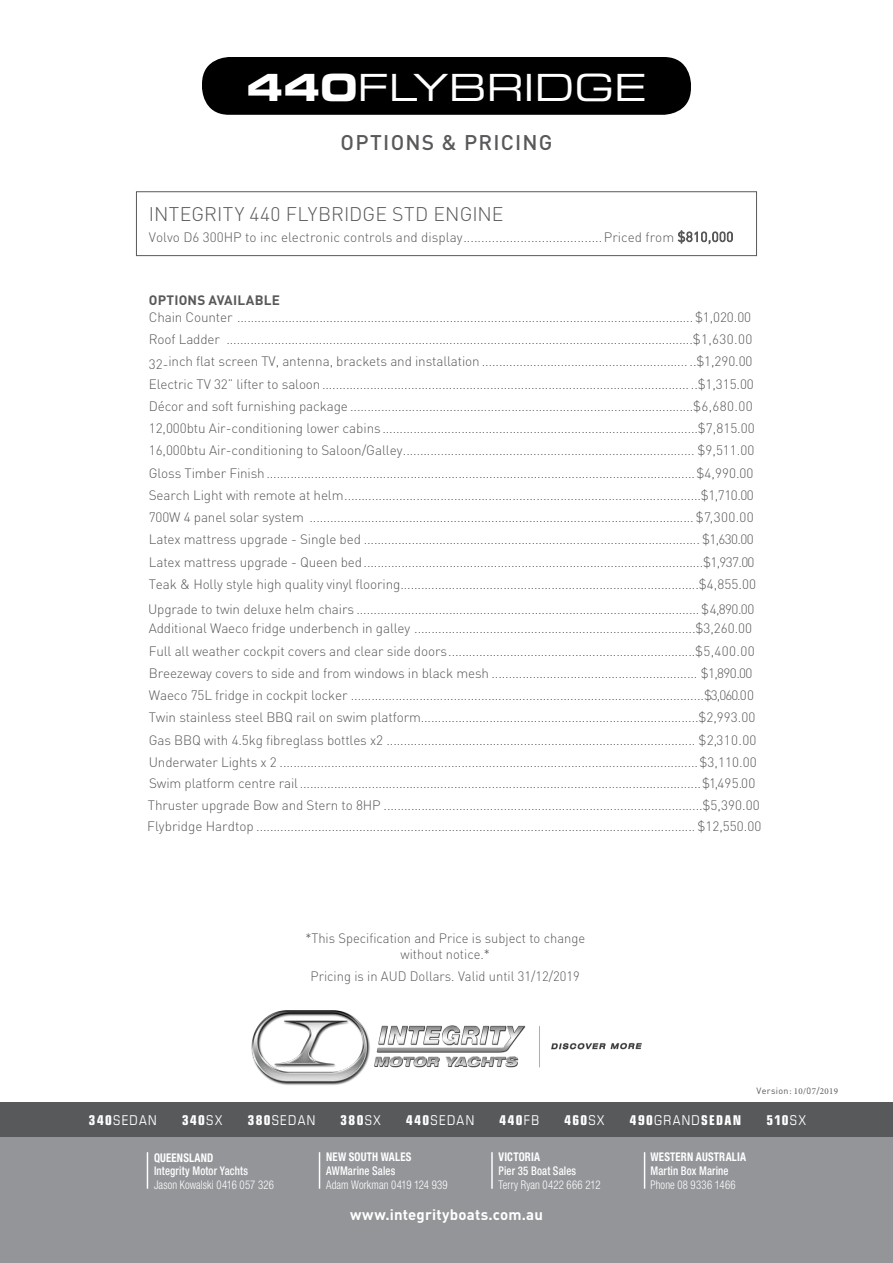
<style>
.page{position:relative;width:893px;height:1263px;background:#fff}
.page>*{position:absolute;margin:0;border:0;box-sizing:border-box;transform-origin:0 0}
.t1{font:37.5px "Eurostile Extended Two";color:#fff}
.t2{font:500 21px "DIN Pro";letter-spacing:.055em;color:#58595b}
.t3{font:300 19.5px "DIN Pro";letter-spacing:.005em;color:#58595b}
.t4{font:700 15px "DIN Pro";letter-spacing:.01em;color:#fff}
.t5{font:300 13.5px/22.2px "DIN Pro";letter-spacing:-.01em;color:#58595b}
.t6{font:300 13.5px/16.2px "DIN Pro";letter-spacing:-.01em;color:#58595b;text-align:center;scale:.96 1}
.t7{font:700 condensed 13.5px "Eurostile";letter-spacing:.1em;color:#fff}
.t8{font:condensed 13.5px "Eurostile";letter-spacing:.09em;color:#fff}
.t9{font:700 13.5px "DIN Pro";letter-spacing:.015em;color:#58595b}
.t10{font:300 condensed 12px "Helvetica Neue";letter-spacing:.01em;color:#fff;scale:.9 1}
.t11{font:500 condensed 12px "Helvetica Neue";letter-spacing:.015em;color:#fff;scale:.9 1}
.t12{font:700 condensed 12px "Helvetica Neue";letter-spacing:.02em;color:#fff;scale:.9 1}
.t13{font:9px "DIN Pro";letter-spacing:.04em;color:#58595b}
.s1{font-family:"Eurostile Bold Extended Two"}
.s2{font-family:"Minion Pro"}
.s3{font-weight:700}
.s4{font-weight:400}
</style>
<div class="page">
<div style="left:0;top:1103px;width:893px;height:34px;background:#58595b"></div>
<div style="left:0;top:1137px;width:893px;height:126px;background:#939598"></div>
<img style="left:251px;top:1010px;width:391px;height:75px">
<hr style="left:319px;top:1152px;width:1px;height:37px;background:#fff">
<hr style="left:147px;top:1152px;width:1px;height:37px;background:#fff">
<hr style="left:491px;top:1152px;width:2px;height:37px;background:#fff">
<hr style="left:644px;top:1152px;width:1px;height:37px;background:#fff">
<div style="left:136px;top:191px;width:621px;height:65px;border:1px solid #58595b"></div>
<div style="left:200px;top:56px;width:492px;height:60px;background:#000;border-radius:28px"></div>
<div style="left:199px;top:54px;width:495px;height:64px;border:3px solid #fff;border-radius:28px"></div>
<h1 class="t1" style="left:246px;top:62px;width:402px"><span class="s1">440</span>FLYBRIDGE</h1>
<h2 class="t2" style="left:341px;top:128px;width:213px">OPTIONS &amp; PRICING</h2>
<h3 class="t3" style="left:149px;top:200px;width:356px">INTEGRITY 440 FLYBRIDGE STD ENGINE</h3>
<p class="t5" style="left:149px;top:225px;width:586px">Volvo D6 300HP to inc electronic controls and display .......................................Priced from $810,000</p>
<p class="t9" style="left:149px;top:291px;width:133px">OPTIONS AVAILABLE</p>
<p class="t5" style="left:149px;top:305px;width:604px">Chain Counter .....................................................................................................................................$1,020.00</p>
<p class="t5" style="left:149px;top:327px;width:605px">Roof Ladder ........................................................................................................................................$1,630.00</p>
<p class="t5" style="left:168px;top:349px;width:586px">inch flat screen TV, antenna, brackets and installation ............................................................ ..$1,290.00</p>
<p class="t5" style="left:149px;top:371px;width:606px">Electric TV 32” lifter to saloon........................................................................................................... ..$1,315.00</p>
<p class="t5" style="left:149px;top:394px;width:605px">Décor and soft furnishing package ....................................................................................................$6,680.00</p>
<p class="t5" style="left:149px;top:416px;width:607px">12,000btu Air-conditioning lower cabins............................................................................................$7,815.00</p>
<p class="t5" style="left:149px;top:438px;width:607px">16,000btu Air-conditioning to Saloon/Galley..................................................................................... $9,511.00</p>
<p class="t5" style="left:149px;top:460px;width:606px">Gloss Timber Finish.............................................................................................................................$4,990.00</p>
<p class="t5" style="left:149px;top:483px;width:607px">Search Light with remote at helm ........................................................................................................$1,710.00</p>
<p class="t5" style="left:149px;top:505px;width:606px">700W 4 panel solar system ................................................................................................................ $7,300.00</p>
<p class="t5" style="left:149px;top:527px;width:607px">Latex mattress upgrade - Single bed .................................................................................................. $1,630.00</p>
<p class="t5" style="left:149px;top:549px;width:607px">Latex mattress upgrade - Queen bed ...................................................................................................$1,937.00</p>
<p class="t5" style="left:149px;top:572px;width:609px">Teak &amp; Holly style high quality vinyl flooring.......................................................................................$4,855.00</p>
<p class="t5" style="left:149px;top:616px;width:609px">Additional Waeco fridge underbench in galley ..................................................................................$3,260.00<br>Full all weather cockpit covers and clear side doors........................................................................$5,400.00<br>Breezeway covers to side and from windows in black mesh ............................................................ $1,890.00<br>Waeco 75L fridge in cockpit locker .......................................................................................................$3,060.00<br>Twin stainless steel BBQ rail on swim platform .................................................................................$2,993.00<br>Gas BBQ with 4.5kg fibreglass bottles x2 .......................................................................................... $2,310.00<br>Underwater Lights x 2 ..........................................................................................................................$3,110.00</p>
<p class="t5" style="left:149px;top:770px;width:608px">Swim platform centre rail .....................................................................................................................$1,495.00</p>
<p class="t5" style="left:149px;top:352px;width:21px">32-</p>
<p class="t5" style="left:148px;top:597px;width:608px">Upgrade to twin deluxe helm chairs ....................................................................................................$4,890.00</p>
<p class="t5" style="left:148px;top:792px;width:613px">Thruster upgrade Bow and Stern to 8HP .............................................................................................$5,390.00</p>
<p class="t5" style="left:147px;top:813px;width:616px">Flybridge Hardtop ................................................................................................................................ $12,550.00</p>
<p class="t6" style="left:305px;top:928px;width:293px">*This Specification and Price is subject to change without notice.*</p>
<p class="t6" style="left:311px;top:967px;width:282px">Pricing is in AUD Dollars. Valid until 31/12/2019</p>
<p class="t13" style="left:756px;top:1085px;width:83px">Version: <span class="s2">10/</span>0<span class="s2">7</span>/<span class="s2">2019</span></p>
<p class="t8" style="left:89px;top:1112px;width:69px"><span class="s3">340</span>SEDAN</p>
<p class="t7" style="left:182px;top:1112px;width:42px">340<span class="s4">SX</span></p>
<p class="t8" style="left:248px;top:1112px;width:69px"><span class="s3">380</span>SEDAN</p>
<p class="t7" style="left:341px;top:1112px;width:42px">380<span class="s4">SX</span></p>
<p class="t8" style="left:406px;top:1112px;width:69px"><span class="s3">440</span>SEDAN</p>
<p class="t7" style="left:499px;top:1112px;width:41px">440<span class="s4">FB</span></p>
<p class="t7" style="left:564px;top:1112px;width:42px">460<span class="s4">SX</span></p>
<p class="t7" style="left:630px;top:1112px;width:113px">490<span class="s4">GRAND</span>SEDAN</p>
<p class="t7" style="left:767px;top:1112px;width:41px">510<span class="s4">SX</span></p>
<p class="t12" style="left:326px;top:1150px;width:96px">NEW SOUTH WALES</p>
<p class="t11" style="left:326px;top:1163px;width:78px">AWMarine Sales</p>
<p class="t10" style="left:326px;top:1177px;width:137px">Adam Workman 0419 124 939</p>
<p class="t12" style="left:499px;top:1150px;width:48px">VICTORIA</p>
<p class="t11" style="left:499px;top:1163px;width:88px">Pier 35 Boat Sales</p>
<p class="t10" style="left:499px;top:1177px;width:115px">Terry Ryan 0422 666 212</p>
<p class="t12" style="left:650px;top:1150px;width:108px">WESTERN AUSTRALIA</p>
<p class="t11" style="left:650px;top:1163px;width:88px">Martin Box Marine</p>
<p class="t10" style="left:650px;top:1177px;width:96px">Phone 08 9336 1466</p>
<p class="t12" style="left:154px;top:1150px;width:67px">QUEENSLAND</p>
<p class="t11" style="left:154px;top:1164px;width:106px">Integrity Motor Yachts</p>
<p class="t10" style="left:154px;top:1177px;width:135px">Jason Kowalski 0416 057 326</p>
<p class="t4" style="left:350px;top:1204px;width:194px">www.integrityboats.com.au</p>
</div>
